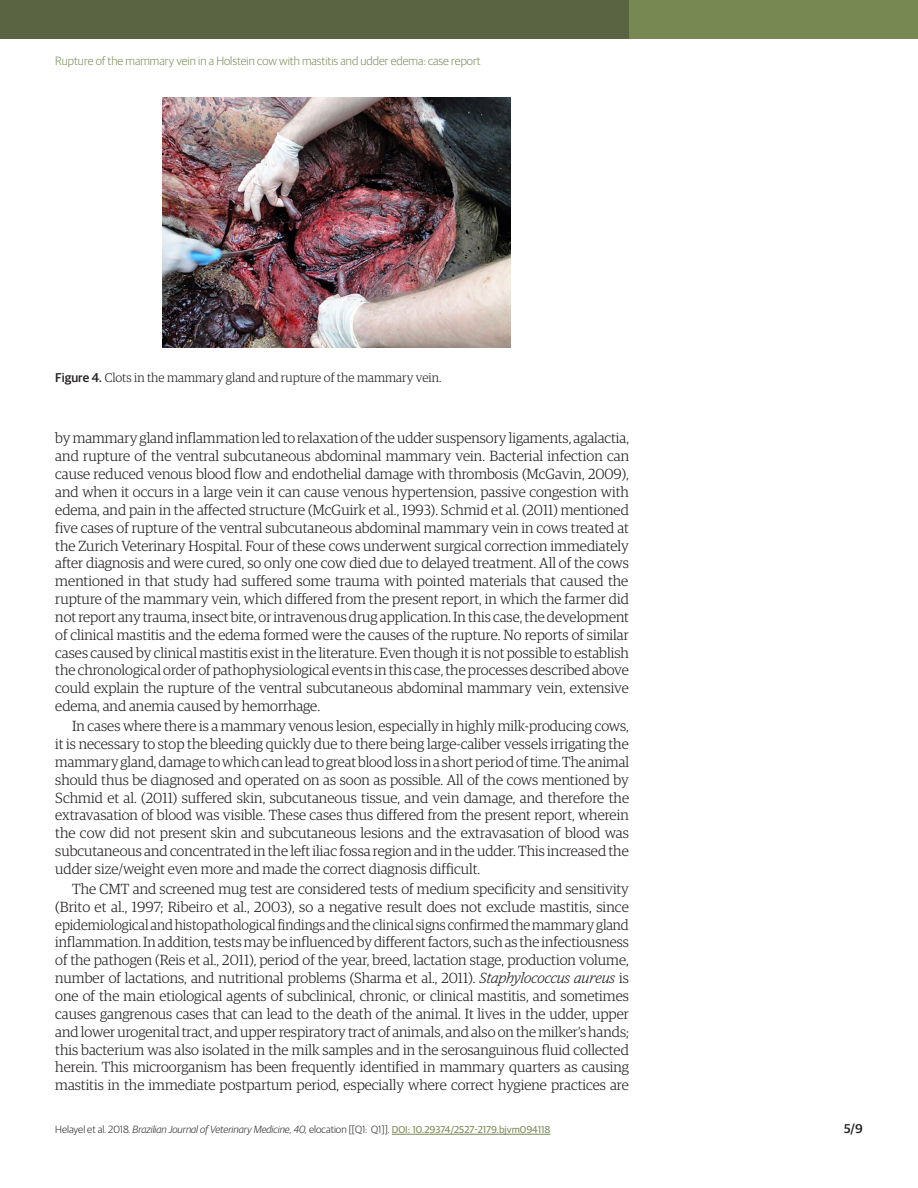
<style>
.page{position:relative;width:918px;height:1188px;background:#fff}
.page>*{position:absolute;margin:0;border:0;box-sizing:border-box;transform-origin:0 0}
.Paragraph{font:300 14.7px/17.9px "Guardian Egyptian";color:#231f20;text-align:justify}
.FigureCaption{font:300 12.75px "Guardian Egyptian";color:#231f20}
.t1{font:500 12.75px "Guardian Sans";color:#231f20}
.t2{font:300 12px "Guardian Sans";color:#788853}
.t3{font:italic 300 10.5px "Guardian Sans";color:#231f20}
.s1{font-family:"Guardian Sans";font-weight:500}
.s2{font-style:italic}
.s3{font-style:normal}
.s4{font-weight:400;font-style:normal;font-size:10.05px;color:#788853}
</style>
<div class="page">
<hr style="left:392px;top:1134px;width:159px;height:1px;background:#788853">
<div style="left:623px;top:0;width:295px;height:38px;background:#788853"></div>
<div style="left:0;top:0;width:629px;height:38px;background:#5a6443"></div>
<img style="left:162px;top:98px;width:349px;height:250px">
<p class="t2" style="left:55px;top:52px;width:427px">Rupture of the mammary vein in a Holstein cow with mastitis and udder edema: case report</p>
<p class="FigureCaption" style="left:55px;top:369px;width:388px"><span class="s1">Figure 4.</span> Clots in the mammary gland and rupture of the mammary vein.</p>
<p class="Paragraph" style="left:55px;top:429px;width:575px">by mammary gland inflammation led to relaxation of the udder suspensory ligaments, agalactia, and rupture of the ventral subcutaneous abdominal mammary vein. Bacterial infection can cause reduced venous blood flow and endothelial damage with thrombosis (McGavin, 2009), and when it occurs in a large vein it can cause venous hypertension, passive congestion with edema, and pain in the affected structure (McGuirk et al., 1993). Schmid et al. (2011) mentioned five cases of rupture of the ventral subcutaneous abdominal mammary vein in cows treated at the Zurich Veterinary Hospital. Four of these cows underwent surgical correction immediately after diagnosis and were cured, so only one cow died due to delayed treatment. All of the cows mentioned in that study had suffered some trauma with pointed materials that caused the rupture of the mammary vein, which differed from the present report, in which the farmer did not report any trauma, insect bite, or intravenous drug application. In this case, the development of clinical mastitis and the edema formed were the causes of the rupture. No reports of similar cases caused by clinical mastitis exist in the literature. Even though it is not possible to establish the chronological order of pathophysiological events in this case, the processes described above could explain the rupture of the ventral subcutaneous abdominal mammary vein, extensive edema, and anemia caused by hemorrhage.</p>
<p class="Paragraph" style="left:55px;top:716px;width:575px;text-indent:17px">In cases where there is a mammary venous lesion, especially in highly milk-producing cows, it is necessary to stop the bleeding quickly due to there being large-caliber vessels irrigating the mammary gland, damage to which can lead to great blood loss in a short period of time. The animal should thus be diagnosed and operated on as soon as possible. All of the cows mentioned by Schmid et al. (2011) suffered skin, subcutaneous tissue, and vein damage, and therefore the extravasation of blood was visible. These cases thus differed from the present report, wherein the cow did not present skin and subcutaneous lesions and the extravasation of blood was subcutaneous and concentrated in the left iliac fossa region and in the udder. This increased the udder size/weight even more and made the correct diagnosis difficult.</p>
<p class="Paragraph" style="left:55px;top:879px;width:575px;text-indent:17px">The CMT and screened mug test are considered tests of medium specificity and sensitivity (Brito et al., 1997; Ribeiro et al., 2003), so a negative result does not exclude mastitis, since epidemiological and histopathological findings and the clinical signs confirmed the mammary gland inflammation. In addition, tests may be influenced by different factors, such as the infectiousness of the pathogen (Reis et al., 2011), period of the year, breed, lactation stage, production volume, number of lactations, and nutritional problems (Sharma et al., 2011). <span class="s2">Staphylococcus aureus</span> is one of the main etiological agents of subclinical, chronic, or clinical mastitis, and sometimes causes gangrenous cases that can lead to the death of the animal. It lives in the udder, upper and lower urogenital tract, and upper respiratory tract of animals, and also on the milker’s hands; this bacterium was also isolated in the milk samples and in the serosanguinous fluid collected herein. This microorganism has been frequently identified in mammary quarters as causing mastitis in the immediate postpartum period, especially where correct hygiene practices are</p>
<p class="t3" style="left:55px;top:1122px;width:497px"><span class="s3">Helayel et al. 2018.</span> Brazilian Journal of Veterinary Medicine, 40, <span class="s3">elocation [[Q1: Q1]].</span> <span class="s4">DOI: 10.29374/2527-2179.bjvm094118</span></p>
<p class="t1" style="left:844px;top:1119px;width:20px">5/9</p>
</div>
